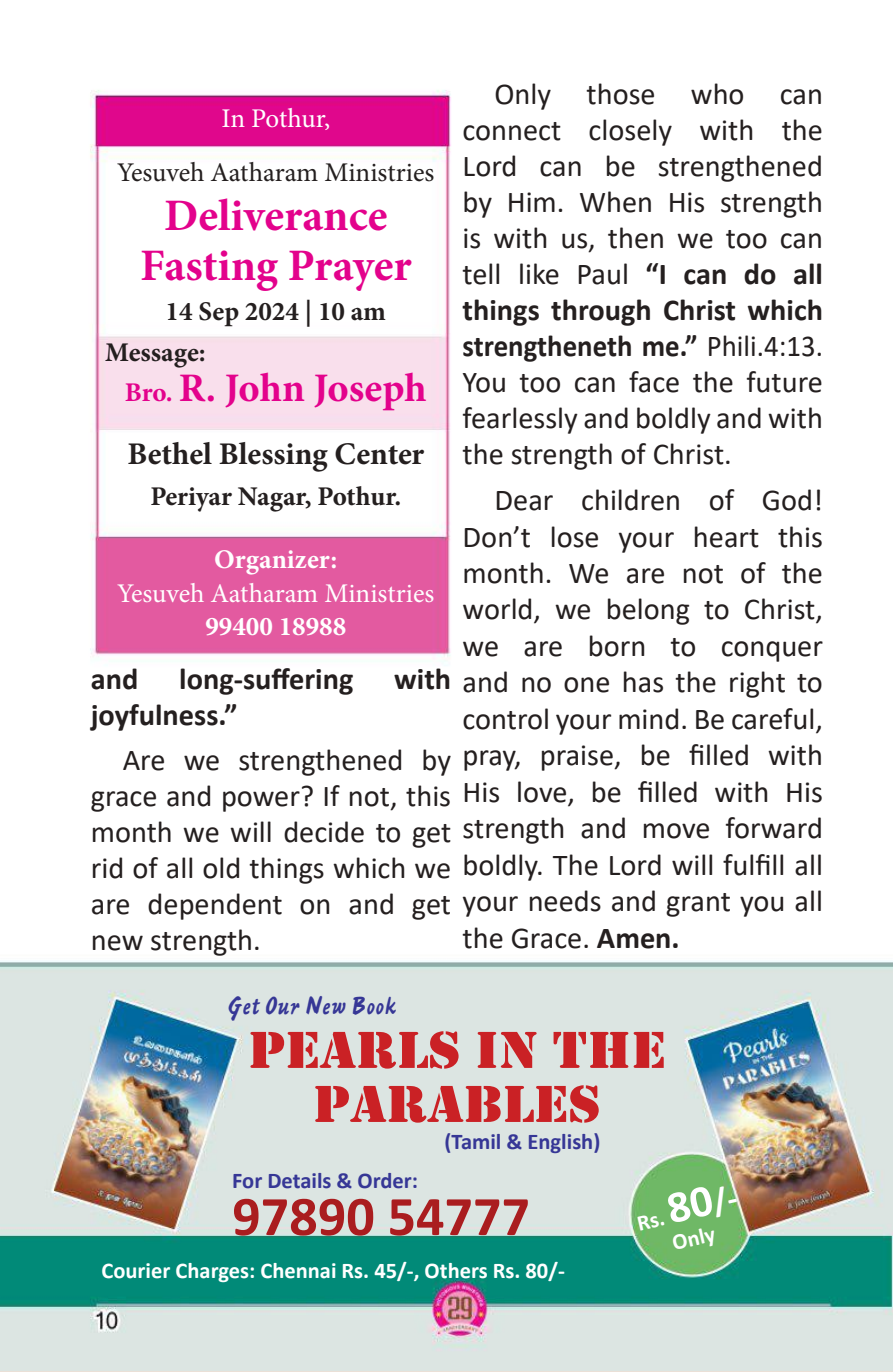
<style>
.page{position:relative;width:893px;height:1372px;background:#fff}
.page>*{position:absolute;margin:0;border:0;box-sizing:border-box;transform-origin:0 0}
.t1{font:700 56.25px "Calibri";color:#aa1d1f}
.t2{font:54px/54px "Stencil";color:#ca2125;text-align:center;scale:1.08 1}
.t3{font:700 45px/49.5px "Minion Pro";letter-spacing:-.005em;color:#e3028c;text-align:center}
.t4{font:700 40.5px "Minion Pro";color:#e3028c}
.t5{font:700 31.5px "Minion Pro";color:#241f1f}
.t6{font:30.38px/36px "Calibri";color:#241f1f;text-align:justify}
.t7{font:700 30.38px "Calibri";color:#241f1f}
.t8{font:700 27px/40.5px "Minion Pro";color:#241f1f}
.t9{font:27px "Minion Pro";letter-spacing:-.005em;color:#fff}
.t10{font:27px "Minion Pro";letter-spacing:-.005em;color:#241f1f}
.t11{font:700 27px "Minion Pro";color:#fff}
.t12{font:27px "Ashley Script";color:#363796}
.t13{font:700 22.5px/27px "Calibri";color:#fff;text-align:center}
.t14{font:700 22.5px "Calibri";color:#363796}
.s1{font-size:27px}
.s2{font-weight:700}
.s3{font-size:45px}
.s4{font-size:33.75px}
</style>
<div class="page">
<img style="left:0;top:90px;width:892px;height:1280px">
<p class="t9" style="left:222px;top:100px;width:110px">In Pothur,</p>
<p class="t10" style="left:117px;top:154px;width:319px">Yesuveh Aatharam Ministries</p>
<h3 class="t3" style="left:140px;top:190px;width:273px">Deliverance<br>Fasting Prayer</h3>
<p class="t8" style="left:105px;top:291px;width:282px;text-indent:60px">14 Sep 2024 | 10 am<br>Message:</p>
<h3 class="t4" style="left:125px;top:359px;width:303px"><span class="s1">Bro.</span> R. John Joseph</h3>
<p class="t5" style="left:127px;top:432px;width:298px">Bethel Blessing Center</p>
<p class="t8" style="left:150px;top:475px;width:253px">Periyar Nagar, Pothur.</p>
<p class="t11" style="left:214px;top:540px;width:125px">Organizer:</p>
<p class="t9" style="left:117px;top:575px;width:319px">Yesuveh Aatharam Ministries</p>
<p class="t11" style="left:205px;top:607px;width:142px">99400 18988</p>
<p class="t7" style="left:91px;top:657px;width:49px">and</p>
<p class="t7" style="left:179px;top:657px;width:176px">long-suffering</p>
<p class="t7" style="left:394px;top:657px;width:58px">with</p>
<p class="t7" style="left:91px;top:693px;width:148px">joyfulness.”</p>
<p class="t6" style="left:91px;top:741px;width:362px;text-indent:32px">Are we strengthened by grace and power? If not, this month we will decide to get rid of all old things which we are dependent on and get new strength.</p>
<p class="t6" style="left:463px;top:75px;width:362px;text-indent:32px">Only those who can connect closely with the Lord can be strengthened by Him. When His strength is with us, then we too can tell like Paul <span class="s2">“I can do all things through Christ which strengtheneth me.”</span> Phili.4:13.<br>You too can face the future fearlessly and boldly and with the strength of Christ.</p>
<p class="t6" style="left:463px;top:481px;width:362px;text-indent:32px">Dear children of God!<br>Don’t lose your heart this month. We are not of the world, we belong to Christ, we are born to conquer and no one has the right to control your mind. Be careful, pray, praise, be filled with His love, be filled with His strength and move forward boldly. The Lord will fulfill all your needs and grant you all the Grace. <span class="s2">Amen.</span></p>
<p class="t12" style="left:227px;top:988px;width:171px">Get Our New Book</p>
<h2 class="t2" style="left:248px;top:1023px;width:384px">PEARLS IN THE<br>PARABLES</h2>
<p class="t14" style="left:445px;top:1125px;width:157px">(Tamil &amp; English)</p>
<p class="t14" style="left:232px;top:1164px;width:187px">For Details &amp; Order:</p>
<h1 class="t1" style="left:232px;top:1176px;width:299px">97890 54777</h1>
<p class="t13" style="left:634px;top:1209px;width:105px;rotate:-13deg">Rs. <span class="s3">80</span><span class="s4">/-<br></span>Only</p>
<p class="t13" style="left:102px;top:1256px;width:465px">Courier Charges: Chennai Rs. 45/-, Others Rs. 80/-</p>
</div>
